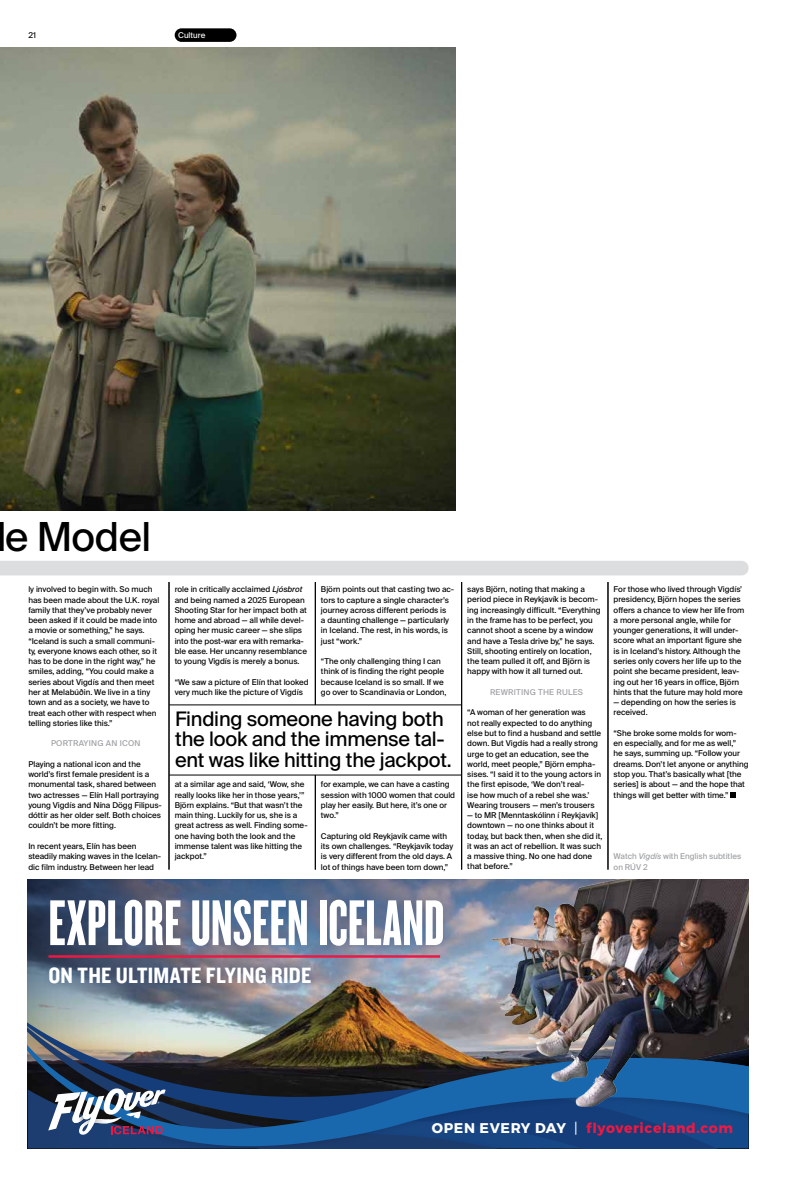
<style>
.page{position:relative;width:794px;height:1191px;background:#fff}
.page>*{position:absolute;margin:0;border:0;box-sizing:border-box;transform-origin:0 0}
.t1{font:67.1px "Knockout 67 Full Bantamwt";letter-spacing:.005em;color:#fff}
.t2{font:40px "Suisse Intl";letter-spacing:-.015em;color:#000}
.t3{font:23px "Knockout 50 Welterweight";letter-spacing:.005em;color:#fff}
.t4{font:20px/20.5px "Suisse Intl";letter-spacing:-.01em;color:#000}
.t5{font:700 14px "Montserrat";letter-spacing:.04em;color:#ed1944}
.t6{font:8px/10.3px "Suisse Intl";color:#000}
.t7{font:8px/10.3px "Suisse Intl";letter-spacing:.01em;color:#9d9fa2}
.t8{font:8px "Suisse Intl";color:#fff}
.s1{font-style:italic}
.s2{color:#fff}
.s3{font-weight:400;color:#fff}
</style>
<div class="page">
<div style="left:175px;top:28px;width:61px;height:14px;background:#000;border-radius:7px"></div>
<svg style="left:730px;top:792px;width:5px;height:5px"></svg>
<hr style="left:169px;top:582px;width:1px;height:287px;background:#000">
<hr style="left:315px;top:582px;width:1px;height:123px;background:#000">
<hr style="left:315px;top:775px;width:1px;height:94px;background:#000">
<hr style="left:461px;top:582px;width:1px;height:287px;background:#000">
<hr style="left:607px;top:582px;width:1px;height:287px;background:#000">
<div style="left:0;top:561px;width:748px;height:14px;background:#dcddde"></div>
<img style="left:28px;top:880px;width:445px;height:119px">
<img style="left:28px;top:1003px;width:720px;height:145px">
<img style="left:473px;top:880px;width:275px;height:226px">
<svg style="left:639px;top:1007px;width:109px;height:96px;background:#214261"></svg>
<div style="left:37px;top:886px;width:420px;height:73px;background:#1d3c6e;opacity:.4"></div>
<div style="left:40px;top:957px;width:280px;height:36px;background:#1d3c6e;opacity:.5"></div>
<hr style="left:49px;top:955px;width:391px;height:2px;background:#ed1944">
<svg style="left:48px;top:1088px;width:118px;height:46px"></svg>
<hr style="left:169px;top:774px;width:292px;height:1px;background:#000">
<hr style="left:169px;top:704px;width:292px;height:1px;background:#000">
<img style="left:0;top:48px;width:456px;height:462px">
<p class="t6" style="left:28px;top:30px;width:9px">21</p>
<p class="t8" style="left:178px;top:30px;width:29px">Culture</p>
<h2 class="t2" style="left:-4px;top:514px;width:156px">le Model</h2>
<p class="t6" style="left:28px;top:584px;width:132px">ly involved to begin with. So much has been made about the U.K. royal family that they’ve probably never been asked if it could be made into a movie or something,” he says. “Iceland is such a small communi&shy;ty, everyone knows each other, so it has to be done in the right way,” he smiles, adding, “You could make a series about Vigdís and then meet her at Melabúðin. We live in a tiny town and as a society, we have to treat each other with respect when telling stories like this.”</p>
<p class="t7" style="left:51px;top:738px;width:91px">PORTRAYING AN ICON</p>
<p class="t6" style="left:28px;top:759px;width:135px">Playing a national icon and the world’s first female president is a monumental task, shared between two actresses — Elín Hall portraying young Vigdís and Nína Dögg Filipus&shy;dóttir as her older self. Both choices couldn’t be more fitting.</p>
<p class="t6" style="left:28px;top:841px;width:134px">In recent years, Elín has been steadily making waves in the Icelan&shy;dic film industry. Between her lead</p>
<p class="t6" style="left:175px;top:584px;width:134px">role in critically acclaimed <span class="s1">Ljósbrot </span>and being named a 2025 European Shooting Star for her impact both at home and abroad — all while devel&shy;oping her music career — she slips into the post-war era with remarka&shy;ble ease. Her uncanny resemblance to young Vigdís is merely a bonus.</p>
<p class="t6" style="left:175px;top:677px;width:136px">“We saw a picture of Elín that looked very much like the picture of Vigdís</p>
<p class="t6" style="left:321px;top:584px;width:135px">Björn points out that casting two ac&shy;tors to capture a single character’s journey across different periods is<br>a daunting challenge — particularly in Iceland. The rest, in his words, is just “work.”</p>
<p class="t6" style="left:321px;top:656px;width:127px">“The only challenging thing I can think of is finding the right people because Iceland is so small. If we go over to Scandinavia or London,</p>
<h3 class="t4" style="left:175px;top:708px;width:278px">Finding someone having both the look and the immense tal&shy;ent was like hitting the jackpot.</h3>
<p class="t6" style="left:175px;top:779px;width:135px">at a similar age and said, ‘Wow, she really looks like her in those years,’”<br>Björn explains. “But that wasn’t the main thing. Luckily for us, she is a great actress as well. Finding some&shy;one having both the look and the immense talent was like hitting the jackpot.”</p>
<p class="t6" style="left:321px;top:779px;width:136px">for example, we can have a casting session with 1000 women that could play her easily. But here, it’s one or two.”</p>
<p class="t6" style="left:321px;top:830px;width:134px">Capturing old Reykjavík came with its own challenges. “Reykjavík today is very different from the old days. A lot of things have been torn down,”</p>
<h1 class="t1" style="left:49px;top:883px;width:397px">EXPLORE UNSEEN ICELAND</h1>
<h3 class="t3" style="left:49px;top:960px;width:264px">ON THE ULTIMATE FLYING RIDE</h3>
<p class="t6" style="left:467px;top:584px;width:135px">says Björn, noting that making a period piece in Reykjavík is becom&shy;ing increasingly difficult. “Everything in the frame has to be perfect, you cannot shoot a scene by a window and have a Tesla drive by,” he says.<br>Still, shooting entirely on location, the team pulled it off, and Björn is happy with how it all turned out.</p>
<p class="t7" style="left:490px;top:687px;width:94px">REWRITING THE RULES</p>
<p class="t6" style="left:467px;top:707px;width:135px">“A woman of her generation was<br>not really expected to do anything else but to find a husband and settle down. But Vigdís had a really strong urge to get an education, see the world, meet people,” Björn empha&shy;sises. “I said it to the young actors in the first episode, ‘We don’t real-<br>ise how much of a rebel she was.’ Wearing trousers — men’s trousers</p>
<p class="t6" style="left:467px;top:810px;width:136px">— to MR [Menntaskólinn í Reykjavík] downtown — no one thinks about it today, but back then, when she did it, it was an act of rebellion. It was such a massive thing. No one had done that before.”</p>
<p class="t6" style="left:613px;top:584px;width:132px">For those who lived through Vigdís’ presidency, Björn hopes the series offers a chance to view her life from a more personal angle, while for younger generations, it will under&shy;score what an important figure she is in Iceland’s history. Although the series only covers her life up to the point she became president, leav&shy;ing out her 16 years in office, Björn hints that the future may hold more</p>
<p class="t6" style="left:613px;top:697px;width:124px">— depending on how the series is received.</p>
<p class="t6" style="left:613px;top:728px;width:136px">“She broke some molds for wom-<br>en especially, and for me as well,”<br>he says, summing up. “Follow your dreams. Don’t let anyone or anything stop you. That’s basically what [the series] is about — and the hope that things will get better with time.”</p>
<p class="t7" style="left:613px;top:851px;width:129px">Watch <span class="s1">Vigdís</span> with English subtitles on RÚV 2</p>
<h3 class="t5" style="left:432px;top:1116px;width:303px"><span class="s2">OPEN EVERY DAY</span> <span class="s3">|</span> flyovericeland.com</h3>
</div>
